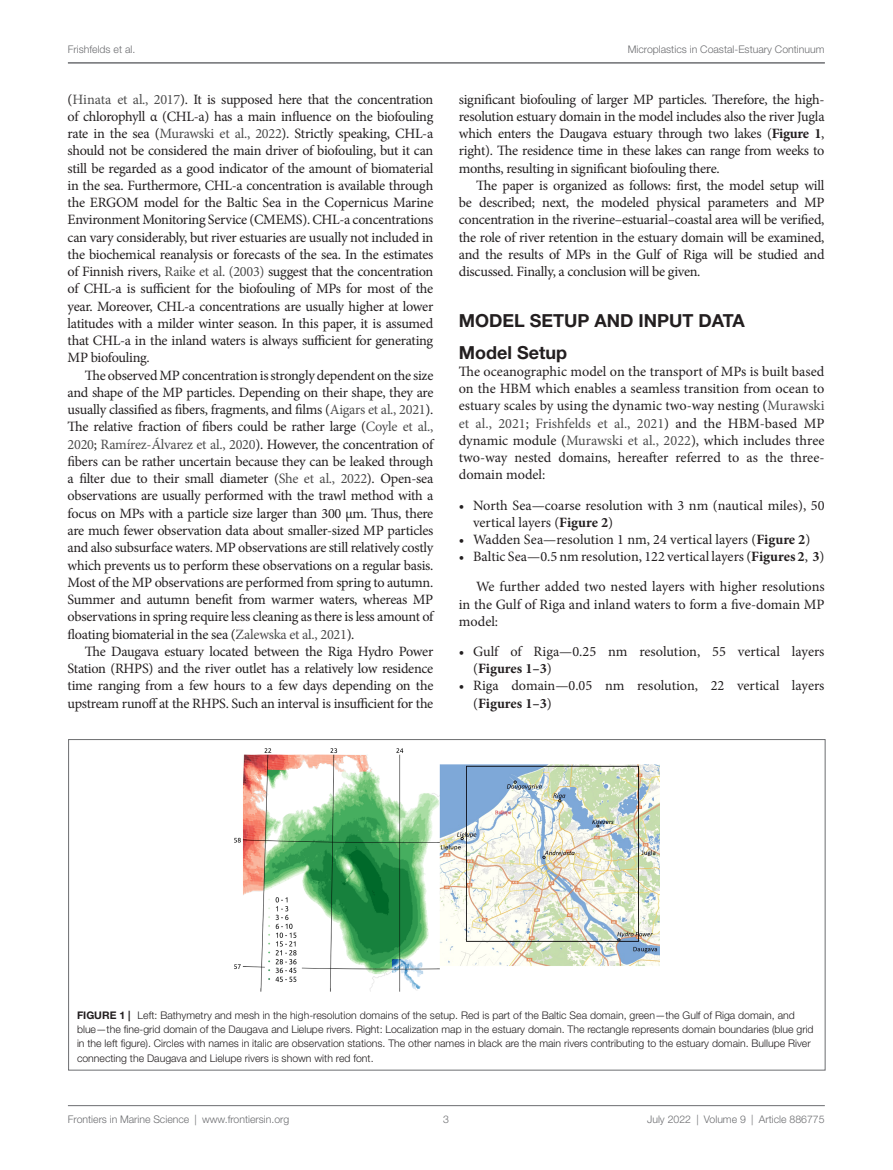
<style>
.page{position:relative;width:893px;height:1170px;background:#fff}
.page>*{position:absolute;margin:0;border:0;box-sizing:border-box;transform-origin:0 0}
.SecHeadA{font:700 18px "Helvetica Neue LT Std";color:#231f20}
.SecHeadB{font:700 18px "Helvetica Neue LT Std";color:#231f20}
.ParaIndent{font:14.25px/17.2px "Minion Pro";letter-spacing:-.015em;color:#231f20;text-align:justify}
.Para{font:14.25px/17.2px "Minion Pro";letter-spacing:-.005em;color:#231f20;text-align:justify}
.FigCaption{font:300 10.5px/14.2px "Helvetica Neue LT Std";color:#231f20}
.t1{font:300 10.5px "Helvetica Neue LT Std";color:#6c6d70}
.s1{color:#4d4d4d}
.s2{font-weight:700}
</style>
<div class="page">
<hr style="left:68px;top:1105px;width:757px;height:1px;background:#6c6d70">
<hr style="left:68px;top:63px;width:757px;height:1px;background:#6c6d70">
<img style="left:234px;top:748px;width:425px;height:243px">
<p class="t1" style="left:68px;top:43px;width:69px">Frishfelds et al.</p>
<p class="ParaIndent" style="left:68px;top:90px;width:367px">(<span class="s1">Hinata et al., 2017</span>). It is supposed here that the concentration of chlorophyll α (CHL-a) has a main influence on the biofouling rate in the sea (<span class="s1">Murawski et al., 2022</span>). Strictly speaking, CHL-a should not be considered the main driver of biofouling, but it can still be regarded as a good indicator of the amount of biomaterial in the sea. Furthermore, CHL-a concentration is available through the ERGOM model for the Baltic Sea in the Copernicus Marine Environment Monitoring Service (CMEMS). CHL-a concentrations can vary considerably, but river estuaries are usually not included in the biochemical reanalysis or forecasts of the sea. In the estimates of Finnish rivers, <span class="s1">Raike et al. (2003)</span> suggest that the concentration of CHL-a is sufficient for the biofouling of MPs for most of the year. Moreover, CHL-a concentrations are usually higher at lower latitudes with a milder winter season. In this paper, it is assumed that CHL-a in the inland waters is always sufficient for generating MP biofouling.</p>
<p class="ParaIndent" style="left:68px;top:366px;width:367px;text-indent:17px">The observed MP concentration is strongly dependent on the size and shape of the MP particles. Depending on their shape, they are usually classified as fibers, fragments, and films (<span class="s1">Aigars et al., 2021</span>).<br>The relative fraction of fibers could be rather large (<span class="s1">Coyle et al., 2020</span>; <span class="s1">Ramírez-Álvarez et al., 2020</span>). However, the concentration of fibers can be rather uncertain because they can be leaked through a filter due to their small diameter (<span class="s1">She et al., 2022</span>). Open-sea observations are usually performed with the trawl method with a focus on MPs with a particle size larger than 300 μm. Thus, there are much fewer observation data about smaller-sized MP particles and also subsurface waters. MP observations are still relatively costly which prevents us to perform these observations on a regular basis.<br>Most of the MP observations are performed from spring to autumn.<br>Summer and autumn benefit from warmer waters, whereas MP observations in spring require less cleaning as there is less amount of floating biomaterial in the sea (<span class="s1">Zalewska et al., 2021</span>).</p>
<p class="ParaIndent" style="left:68px;top:642px;width:367px;text-indent:17px">The Daugava estuary located between the Riga Hydro Power Station (RHPS) and the river outlet has a relatively low residence time ranging from a few hours to a few days depending on the upstream runoff at the RHPS. Such an interval is insufficient for the</p>
<p class="t1" style="left:628px;top:43px;width:198px">Microplastics in Coastal-Estuary Continuum</p>
<p class="ParaIndent" style="left:459px;top:90px;width:367px">significant biofouling of larger MP particles. Therefore, the high&shy;resolution estuary domain in the model includes also the river Jugla which enters the Daugava estuary through two lakes (<span class="s2">Figure 1</span>, right). The residence time in these lakes can range from weeks to months, resulting in significant biofouling there.</p>
<p class="ParaIndent" style="left:459px;top:177px;width:367px;text-indent:17px">The paper is organized as follows: first, the model setup will be described; next, the modeled physical parameters and MP concentration in the riverine–estuarial–coastal area will be verified, the role of river retention in the estuary domain will be examined, and the results of MPs in the Gulf of Riga will be studied and discussed. Finally, a conclusion will be given.</p>
<p class="SecHeadA" style="left:459px;top:309px;width:288px">MODEL SETUP AND INPUT DATA</p>
<p class="SecHeadB" style="left:459px;top:341px;width:110px">Model Setup</p>
<p class="Para" style="left:459px;top:363px;width:367px">The oceanographic model on the transport of MPs is built based on the HBM which enables a seamless transition from ocean to estuary scales by using the dynamic two-way nesting (<span class="s1">Murawski et al., 2021</span>; <span class="s1">Frishfelds et al., 2021</span>) and the HBM-based MP dynamic module (<span class="s1">Murawski et al., 2022</span>), which includes three two-way nested domains, hereafter referred to as the three&shy;domain model:</p>
<p class="ParaIndent" style="left:473px;top:496px;width:353px;text-indent:-14px">• North Sea—coarse resolution with 3 nm (nautical miles), 50 vertical layers (<span class="s2">Figure 2</span>)</p>
<p class="ParaIndent" style="left:459px;top:531px;width:353px">• Wadden Sea—resolution 1 nm, 24 vertical layers (<span class="s2">Figure 2</span>)</p>
<p class="ParaIndent" style="left:459px;top:548px;width:367px">• Baltic Sea—0.5 nm resolution, 122 vertical layers (<span class="s2">Figures 2</span>, <span class="s2">3</span>)</p>
<p class="ParaIndent" style="left:459px;top:578px;width:367px;text-indent:17px">We further added two nested layers with higher resolutions in the Gulf of Riga and inland waters to form a five-domain MP model:</p>
<p class="ParaIndent" style="left:473px;top:642px;width:353px;text-indent:-14px">• Gulf of Riga—0.25 nm resolution, 55 vertical layers (<span class="s2">Figures 1–3</span>)</p>
<p class="ParaIndent" style="left:473px;top:677px;width:353px;text-indent:-14px">• Riga domain—0.05 nm resolution, 22 vertical layers (<span class="s2">Figures 1–3</span>)</p>
<p class="FigCaption" style="left:77px;top:1007px;width:738px"><span class="s2">FIGURE 1 |</span> Left: Bathymetry and mesh in the high-resolution domains of the setup. Red is part of the Baltic Sea domain, green—the Gulf of Riga domain, and blue—the fine-grid domain of the Daugava and Lielupe rivers. Right: Localization map in the estuary domain. The rectangle represents domain boundaries (blue grid in the left figure). Circles with names in italic are observation stations. The other names in black are the main rivers contributing to the estuary domain. Bullupe River connecting the Daugava and Lielupe rivers is shown with red font.</p>
<p class="t1" style="left:68px;top:1112px;width:223px">Frontiers in Marine Science | www.frontiersin.org</p>
<p class="t1" style="left:443px;top:1112px;width:7px">3</p>
<p class="t1" style="left:647px;top:1112px;width:179px">July 2022 | Volume 9 | Article 886775</p>
</div>
